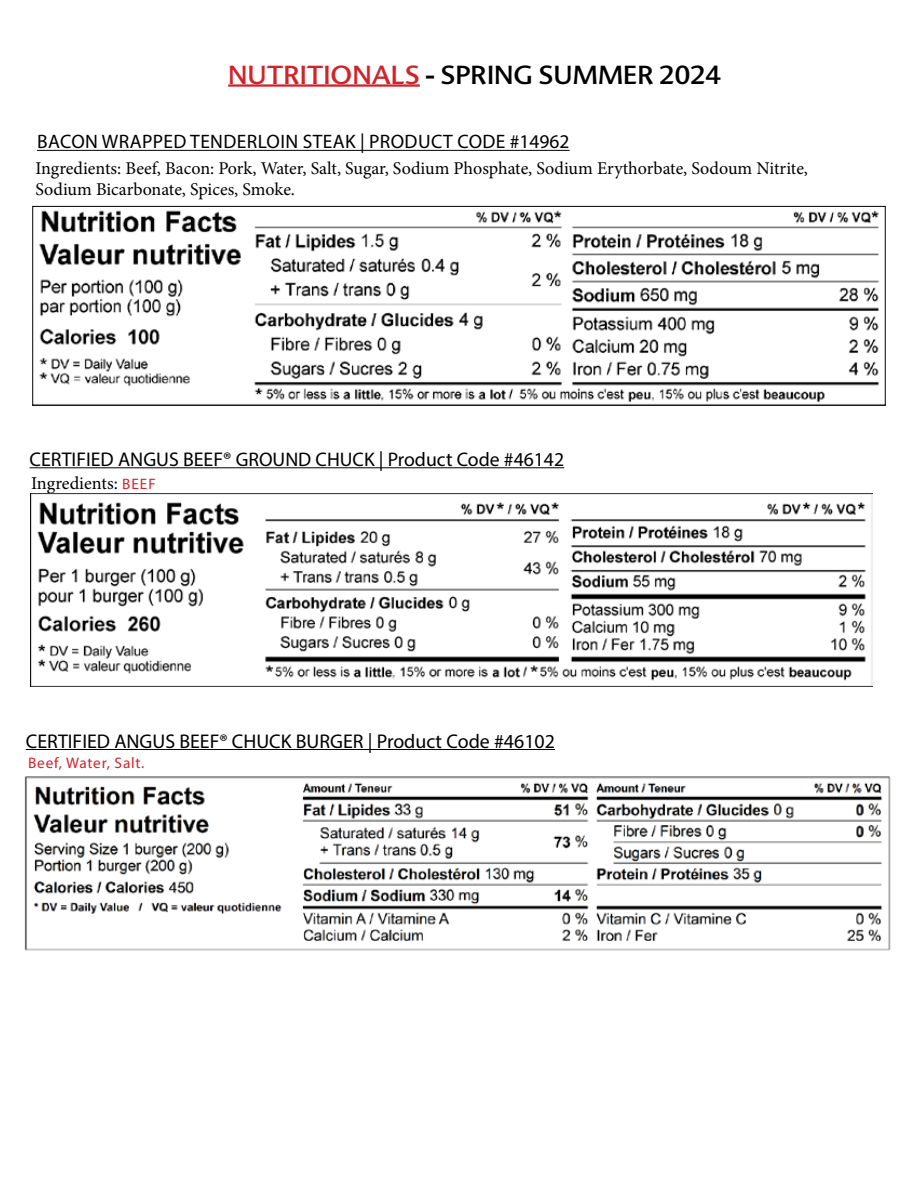
<style>
.page{position:relative;width:918px;height:1188px;background:#fff}
.page>*{position:absolute;margin:0;border:0;box-sizing:border-box;transform-origin:0 0}
.t1{font:25.5px "Advert";color:#000}
.t2{font:19.95px "Myriad Pro";color:#000}
.t3{font:19.65px "Myriad Pro";color:#000}
.t4{font:19.5px "Myriad Pro";letter-spacing:.02em;color:#000}
.t5{font:18.15px "Minion Pro";color:#000}
.t6{font:18px/21.6px "Minion Pro";color:#000}
.t7{font:15.3px "Myriad Pro";letter-spacing:.05em;color:#d2232a}
.s1{color:#d2232a}
.s2{font-size:19.95px}
.s3{font-family:"Myriad Pro";font-size:15.15px;color:#d2232a}
</style>
<div class="page">
<hr style="left:228px;top:84px;width:192px;height:3px;background:#d2232a">
<img style="left:39px;top:210px;width:840px;height:193px">
<div style="left:33px;top:206px;width:852px;height:199px;border:1px solid #000"></div>
<hr style="left:37px;top:150px;width:533px;height:1px;background:#000">
<hr style="left:30px;top:467px;width:206px;height:1px;background:#000">
<hr style="left:236px;top:467px;width:328px;height:1px;background:#000">
<img style="left:30px;top:494px;width:843px;height:192px">
<img style="left:24px;top:776px;width:867px;height:175px">
<hr style="left:26px;top:749px;width:529px;height:1px;background:#000">
<h1 class="t1" style="left:228px;top:60px;width:494px"><span class="s1">NUTRITIONALS</span> - SPRING SUMMER 2024</h1>
<p class="t4" style="left:37px;top:130px;width:534px">BACON WRAPPED TENDERLOIN STEAK | PRODUCT CODE #14962</p>
<p class="t6" style="left:35px;top:157px;width:774px">Ingredients: Beef, Bacon: Pork, Water, Salt, Sugar, Sodium Phosphate, Sodium Erythorbate, Sodoum Nitrite,<br>Sodium Bicarbonate, Spices, Smoke.</p>
<p class="t3" style="left:30px;top:447px;width:536px"><span class="s2">CERTIFIED ANGUS BEEF®</span> GROUND CHUCK | Product Code #46142</p>
<p class="t5" style="left:31px;top:471px;width:126px">Ingredients: <span class="s3">BEEF</span></p>
<p class="t2" style="left:26px;top:729px;width:531px">CERTIFIED ANGUS BEEF® CHUCK BURGER | Product Code #46102</p>
<p class="t7" style="left:28px;top:753px;width:118px">Beef, Water, Salt.</p>
</div>
